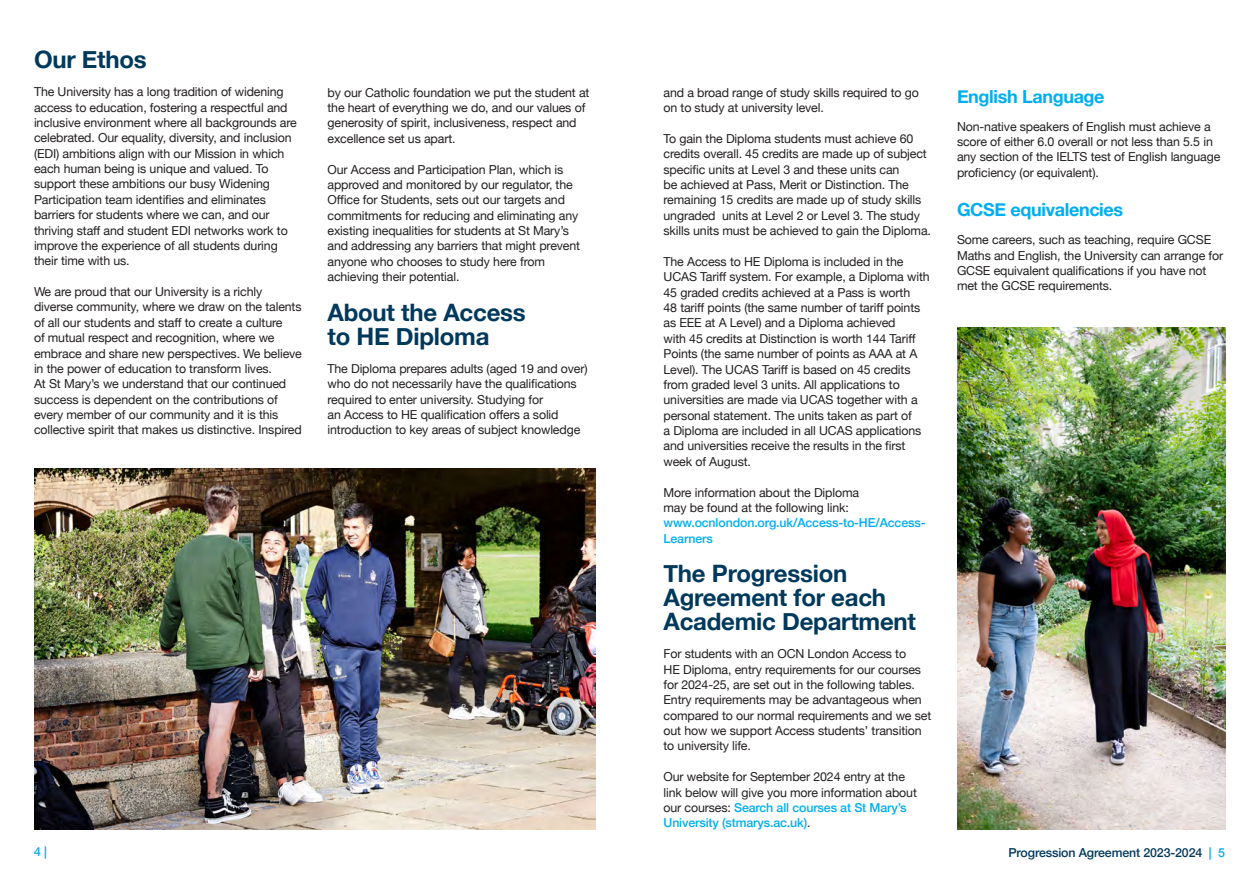
<style>
.page{position:relative;width:1259px;height:893px;background:#fff}
.page>*{position:absolute;margin:0;border:0;box-sizing:border-box;transform-origin:0 0}
.Sub_Heading{font:700 24px/24px "Helvetica Neue";letter-spacing:-.01em;color:#00395c}
.sub_heading_2{font:700 18px "Helvetica Neue";letter-spacing:-.02em;color:#00aeef}
.Body{font:12.3px/15.3px "Helvetica Neue";letter-spacing:-.01em;color:#231f20}
.Body-2{font:500 12.3px/15.3px "Helvetica Neue";letter-spacing:-.01em;color:#00aeef}
.t1{font:500 12.3px "Helvetica Neue";letter-spacing:-.01em;color:#00395c}
.s1{font-weight:500;color:#00aeef}
.s2{color:#00aeef}
</style>
<div class="page">
<img style="left:34px;top:469px;width:561px;height:360px">
<img style="left:957px;top:327px;width:268px;height:502px">
<p class="Sub_Heading" style="left:34px;top:48px;width:114px">Our Ethos</p>
<p class="Body" style="left:34px;top:85px;width:264px">The University has a long tradition of widening access to education, fostering a respectful and inclusive environment where all backgrounds are celebrated. Our equality, diversity, and inclusion (EDI) ambitions align with our Mission in which each human being is unique and valued. To support these ambitions our busy Widening Participation team identifies and eliminates barriers for students where we can, and our thriving staff and student EDI networks work to improve the experience of all students during their time with us.</p>
<p class="Body" style="left:34px;top:285px;width:269px">We are proud that our University is a richly diverse community, where we draw on the talents of all our students and staff to create a culture<br>of mutual respect and recognition, where we embrace and share new perspectives. We believe in the power of education to transform lives.<br>At St Mary’s we understand that our continued success is dependent on the contributions of every member of our community and it is this collective spirit that makes us distinctive. Inspired</p>
<p class="Body" style="left:327px;top:85px;width:263px">by our Catholic foundation we put the student at the heart of everything we do, and our values of generosity of spirit, inclusiveness, respect and excellence set us apart.</p>
<p class="Body" style="left:327px;top:162px;width:254px">Our Access and Participation Plan, which is approved and monitored by our regulator, the Office for Students, sets out our targets and commitments for reducing and eliminating any existing inequalities for students at St Mary’s and addressing any barriers that might prevent anyone who chooses to study here from achieving their potential.</p>
<p class="Sub_Heading" style="left:327px;top:301px;width:200px">About the Access to HE Diploma</p>
<p class="Body" style="left:327px;top:362px;width:262px">The Diploma prepares adults (aged 19 and over) who do not necessarily have the qualifications required to enter university. Studying for<br>an Access to HE qualification offers a solid introduction to key areas of subject knowledge</p>
<p class="Body" style="left:663px;top:85px;width:257px">and a broad range of study skills required to go on to study at university level.</p>
<p class="Body" style="left:663px;top:132px;width:269px">To gain the Diploma students must achieve 60 credits overall. 45 credits are made up of subject specific units at Level 3 and these units can<br>be achieved at Pass, Merit or Distinction. The remaining 15 credits are made up of study skills ungraded units at Level 2 or Level 3. The study skills units must be achieved to gain the Diploma.</p>
<p class="Body" style="left:663px;top:255px;width:268px">The Access to HE Diploma is included in the UCAS Tariff system. For example, a Diploma with 45 graded credits achieved at a Pass is worth<br>48 tariff points (the same number of tariff points as EEE at A Level) and a Diploma achieved<br>with 45 credits at Distinction is worth 144 Tariff Points (the same number of points as AAA at A Level). The UCAS Tariff is based on 45 credits from graded level 3 units. All applications to universities are made via UCAS together with a personal statement. The units taken as part of<br>a Diploma are included in all UCAS applications and universities receive the results in the first week of August.</p>
<p class="Body" style="left:663px;top:485px;width:197px">More information about the Diploma may be found at the following link:</p>
<p class="Body-2" style="left:663px;top:514px;width:263px">www.ocnlondon.org.uk/Access-to-HE/Access-<br>Learners</p>
<p class="Sub_Heading" style="left:663px;top:562px;width:254px">The Progression<br>Agreement for each<br>Academic Department</p>
<p class="Body" style="left:663px;top:647px;width:269px">For students with an OCN London Access to<br>HE Diploma, entry requirements for our courses for 2024-25, are set out in the following tables.<br>Entry requirements may be advantageous when compared to our normal requirements and we set out how we support Access students’ transition to university life.</p>
<p class="Body" style="left:663px;top:770px;width:255px">Our website for September 2024 entry at the link below will give you more information about our courses: <span class="s1">Search all courses at St Mary’s University (stmarys.ac.uk)</span>.</p>
<p class="sub_heading_2" style="left:957px;top:82px;width:149px">English Language</p>
<p class="Body" style="left:957px;top:119px;width:265px">Non-native speakers of English must achieve a score of either 6.0 overall or not less than 5.5 in any section of the IELTS test of English language proficiency (or equivalent).</p>
<p class="sub_heading_2" style="left:957px;top:196px;width:168px">GCSE equivalencies</p>
<p class="Body" style="left:957px;top:233px;width:268px">Some careers, such as teaching, require GCSE Maths and English, the University can arrange for GCSE equivalent qualifications if you have not met the GCSE requirements.</p>
<p class="Body-2" style="left:34px;top:843px;width:14px">4 |</p>
<p class="t1" style="left:1008px;top:843px;width:218px">Progression Agreement 2023-2024 <span class="s2">| 5</span></p>
</div>
